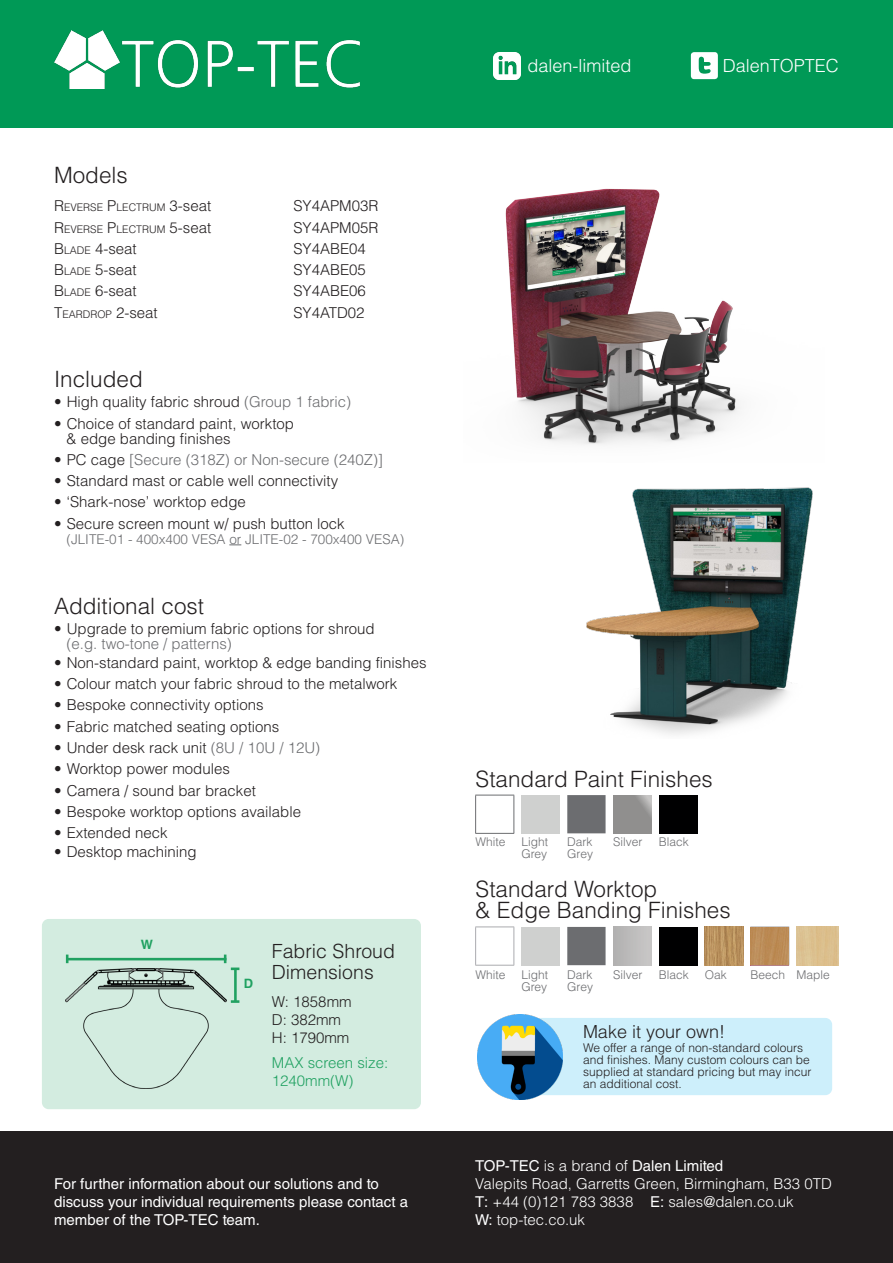
<style>
.page{position:relative;width:893px;height:1263px;background:#fff}
.page>*{position:absolute;margin:0;border:0;box-sizing:border-box;transform-origin:0 0}
.Main_SUBTITLE{font:300 22.5px "Helvetica LT Std";color:#231f20}
.Main_SUBTITLE-2{font:300 19.5px "Helvetica LT Std";color:#231f20}
.t1{font:300 18px "Helvetica LT Std";color:#fff}
.Body_Style{font:300 18px "Helvetica LT Std";color:#231f20}
.Main_BODY_BULLETS{font:300 15px "Helvetica LT Std";color:#231f20}
.t2{font:15px/18px "Helvetica LT Std";color:#fff}
.t3{font:300 15px "Helvetica LT Std";color:#fff}
.Main_BODY_BULLETS-2{font:300 15px "Helvetica LT Std";color:#6c6d70}
.Main_BODY{font:300 15px "Helvetica LT Std";color:#231f20}
.t4{font:300 15px "Helvetica LT Std";color:#20a161}
.Main_BODY_BULLETS-3{font:300 13.5px "Helvetica LT Std";color:#6c6d70}
.t5{font:700 12.9px "Helvetica LT Std";color:#20a161}
.t6{font:300 12px/12px "Helvetica LT Std";color:#231f20}
.t7{font:300 12px/12px "Helvetica LT Std";color:#6c6d70}
.Main_BODY_BULLETS-4{font:300 10.5px "Helvetica LT Std";color:#231f20}
.s1{font-size:15px}
.s2{font-style:inherit}
.s3{font-size:10.5px}
.s4{color:#6c6d70}
.s5{color:#231f20}
.s6{font-weight:300}
.s7{font-weight:400}
</style>
<div class="page">
<div style="left:42px;top:919px;width:379px;height:190px;background:#d3ece0;border-radius:7px"></div>
<div style="left:0;top:0;width:893px;height:128px;background:#009956"></div>
<div style="left:0;top:1131px;width:893px;height:132px;background:#231f20"></div>
<img style="left:54px;top:30px;width:305px;height:59px">
<img style="left:505px;top:188px;width:236px;height:257px">
<div style="left:521px;top:795px;width:39px;height:38px;background:#cfd0cf"></div>
<svg style="left:567px;top:795px;width:39px;height:170px"></svg>
<svg style="left:613px;top:795px;width:38px;height:38px"></svg>
<div style="left:659px;top:795px;width:38px;height:38px;background:#000001"></div>
<div style="left:521px;top:927px;width:39px;height:38px;background:#cfd0cf"></div>
<div style="left:613px;top:927px;width:38px;height:38px;background:#bdbcbb"></div>
<div style="left:659px;top:927px;width:38px;height:38px;background:#000001"></div>
<hr style="left:475px;top:795px;width:39px;height:1px;background:#6c6d70">
<hr style="left:475px;top:795px;width:1px;height:38px;background:#6c6d70">
<hr style="left:514px;top:795px;width:1px;height:38px;background:#6c6d70">
<hr style="left:475px;top:833px;width:39px;height:1px;background:#6c6d70">
<hr style="left:475px;top:926px;width:39px;height:1px;background:#aaabaf">
<hr style="left:475px;top:927px;width:1px;height:38px;background:#aaabaf">
<hr style="left:514px;top:927px;width:1px;height:38px;background:#aaabaf">
<hr style="left:750px;top:926px;width:39px;height:1px;background:#aaabaf">
<hr style="left:750px;top:927px;width:1px;height:38px;background:#aaabaf">
<hr style="left:788px;top:927px;width:1px;height:38px;background:#aaabaf">
<hr style="left:475px;top:965px;width:39px;height:1px;background:#aaabaf">
<hr style="left:750px;top:965px;width:39px;height:1px;background:#aaabaf">
<img style="left:705px;top:927px;width:38px;height:38px">
<img style="left:751px;top:927px;width:37px;height:38px">
<img style="left:796px;top:927px;width:43px;height:38px">
<div style="left:511px;top:1018px;width:321px;height:77px;background:#cdeffb;border-radius:7px"></div>
<img style="left:477px;top:1014px;width:85px;height:85px">
<svg style="left:691px;top:52px;width:27px;height:27px"></svg>
<img style="left:493px;top:52px;width:27px;height:27px">
<svg style="left:229px;top:544px;width:12px;height:1px"></svg>
<img style="left:586px;top:487px;width:227px;height:248px">
<img style="left:66px;top:969px;width:160px;height:119px">
<hr style="left:234px;top:969px;width:3px;height:32px;background:#20a161">
<svg style="left:231px;top:1000px;width:8px;height:3px"></svg>
<hr style="left:67px;top:958px;width:159px;height:2px;background:#20a161">
<svg style="left:66px;top:954px;width:2px;height:9px"></svg>
<svg style="left:224px;top:954px;width:15px;height:16px"></svg>
<p class="Main_SUBTITLE" style="left:54px;top:161px;width:75px">Models</p>
<p class="Main_BODY_BULLETS-4" style="left:54px;top:201px;width:159px"><span class="s1">R</span> EVERSE <span class="s1">P</span>LECTRUM <span class="s1">3-seat</span></p>
<p class="Main_BODY" style="left:293px;top:197px;width:87px">SY4APM03R</p>
<p class="Main_BODY_BULLETS-4" style="left:54px;top:222px;width:159px"><span class="s1">R</span> EVERSE <span class="s1">P</span>LECTRUM <span class="s1">5-seat</span></p>
<p class="Main_BODY" style="left:293px;top:218px;width:87px">SY4APM05R</p>
<p class="Main_BODY_BULLETS" style="left:54px;top:239px;width:84px"><span class="s2">B</span><span class="s3">LADE</span> 4-seat</p>
<p class="Main_BODY" style="left:293px;top:239px;width:74px">SY4ABE04</p>
<p class="Main_BODY_BULLETS" style="left:54px;top:260px;width:84px"><span class="s2">B</span><span class="s3">LADE</span> 5-seat</p>
<p class="Main_BODY" style="left:293px;top:260px;width:74px">SY4ABE05</p>
<p class="Main_BODY_BULLETS" style="left:54px;top:282px;width:84px"><span class="s2">B</span><span class="s3">LADE</span> 6-seat</p>
<p class="Main_BODY" style="left:293px;top:282px;width:74px">SY4ABE06</p>
<p class="Main_BODY_BULLETS-4" style="left:54px;top:307px;width:105px"><span class="s1">T</span>EARDROP <span class="s1">2-seat</span></p>
<p class="Main_BODY" style="left:293px;top:303px;width:73px">SY4ATD02</p>
<p class="Main_SUBTITLE" style="left:54px;top:365px;width:90px">Included</p>
<p class="Main_BODY_BULLETS" style="left:54px;top:393px;width:299px">• High quality fabric shroud <span class="s4">(Group 1 fabric)</span></p>
<p class="Main_BODY_BULLETS" style="left:54px;top:414px;width:242px">• Choice of standard paint, worktop</p>
<p class="Main_BODY_BULLETS" style="left:67px;top:429px;width:166px">&amp; edge banding finishes</p>
<p class="Main_BODY_BULLETS-2" style="left:54px;top:450px;width:330px"><span class="s5">• PC cage</span> [Secure (318Z) or Non-secure (240Z)]</p>
<p class="Main_BODY_BULLETS" style="left:54px;top:471px;width:286px">• Standard mast or cable well connectivity</p>
<p class="Main_BODY_BULLETS" style="left:54px;top:493px;width:193px">• ‘Shark-nose’ worktop edge</p>
<p class="Main_BODY_BULLETS" style="left:54px;top:514px;width:292px">• Secure screen mount w/ push button lock</p>
<p class="Main_BODY_BULLETS-3" style="left:67px;top:530px;width:339px">(JLITE-01 - 400x400 VESA or JLITE-02 - 700x400 VESA)</p>
<p class="Main_SUBTITLE" style="left:54px;top:592px;width:152px">Additional cost</p>
<p class="Main_BODY_BULLETS" style="left:54px;top:619px;width:322px">• Upgrade to premium fabric options for shroud</p>
<p class="Main_BODY_BULLETS-2" style="left:67px;top:634px;width:167px">(e.g. two-tone / patterns)</p>
<p class="Main_BODY_BULLETS" style="left:54px;top:653px;width:374px">• Non-standard paint, worktop &amp; edge banding finishes</p>
<p class="Main_BODY_BULLETS" style="left:54px;top:674px;width:345px">• Colour match your fabric shroud to the metalwork</p>
<p class="Main_BODY_BULLETS" style="left:54px;top:696px;width:211px">• Bespoke connectivity options</p>
<p class="Main_BODY_BULLETS" style="left:54px;top:717px;width:227px">• Fabric matched seating options</p>
<p class="Main_BODY_BULLETS" style="left:54px;top:738px;width:268px">• Under desk rack unit <span class="s4">(8U / 10U / 12U)</span></p>
<p class="Main_BODY_BULLETS" style="left:54px;top:759px;width:177px">• Worktop power modules</p>
<p class="Main_BODY_BULLETS" style="left:54px;top:781px;width:203px">• Camera / sound bar bracket</p>
<p class="Main_BODY_BULLETS" style="left:54px;top:802px;width:248px">• Bespoke worktop options available</p>
<p class="Main_BODY_BULLETS" style="left:54px;top:823px;width:115px">• Extended neck</p>
<p class="Main_BODY_BULLETS" style="left:54px;top:842px;width:144px">• Desktop machining</p>
<p class="t5" style="left:141px;top:937px;width:14px">W</p>
<p class="t5" style="left:244px;top:976px;width:11px">D</p>
<p class="Main_SUBTITLE-2" style="left:272px;top:938px;width:125px">Fabric Shroud</p>
<p class="Main_SUBTITLE-2" style="left:272px;top:959px;width:103px">Dimensions</p>
<p class="Main_BODY_BULLETS" style="left:272px;top:992px;width:81px">W: 1858mm</p>
<p class="Main_BODY_BULLETS" style="left:272px;top:1010px;width:71px">D: 382mm</p>
<p class="Main_BODY_BULLETS" style="left:272px;top:1028px;width:79px">H: 1790mm</p>
<p class="t4" style="left:272px;top:1053px;width:118px">MAX screen size:</p>
<p class="t4" style="left:272px;top:1071px;width:83px">1240mm(W)</p>
<p class="t2" style="left:54px;top:1174px;width:356px">For further information about our solutions and to discuss your individual requirements please contact a member of the TOP-TEC team.</p>
<p class="t1" style="left:527px;top:54px;width:106px">dalen-limited</p>
<p class="t1" style="left:723px;top:54px;width:118px">DalenTOPTEC</p>
<p class="Main_SUBTITLE" style="left:476px;top:765px;width:239px">Standard Paint Finishes</p>
<p class="t7" style="left:476px;top:836px;width:32px">White</p>
<p class="t7" style="left:521px;top:836px;width:28px">Light<br>Grey</p>
<p class="t7" style="left:567px;top:836px;width:27px">Dark<br>Grey</p>
<p class="t7" style="left:613px;top:836px;width:31px">Silver</p>
<p class="t7" style="left:659px;top:836px;width:32px">Black</p>
<p class="Main_SUBTITLE" style="left:476px;top:875px;width:183px">Standard Worktop</p>
<p class="Main_SUBTITLE" style="left:476px;top:896px;width:257px">&amp; Edge Banding Finishes</p>
<p class="t7" style="left:476px;top:969px;width:32px">White</p>
<p class="t7" style="left:521px;top:969px;width:28px">Light<br>Grey</p>
<p class="t7" style="left:567px;top:969px;width:27px">Dark<br>Grey</p>
<p class="t7" style="left:613px;top:969px;width:31px">Silver</p>
<p class="t7" style="left:659px;top:969px;width:32px">Black</p>
<p class="t7" style="left:705px;top:969px;width:24px">Oak</p>
<p class="t7" style="left:751px;top:969px;width:36px">Beech</p>
<p class="t7" style="left:796px;top:969px;width:35px">Maple</p>
<p class="Body_Style" style="left:583px;top:1020px;width:144px">Make it your own!</p>
<p class="t6" style="left:583px;top:1041px;width:230px">We offer a range of non-standard colours and finishes. Many custom colours can be supplied at standard pricing but may incur an additional cost.</p>
<p class="t2" style="left:475px;top:1156px;width:249px">TOP-TEC <span class="s6">is a brand of</span> Dalen Limited</p>
<p class="t3" style="left:475px;top:1174px;width:358px">Valepits Road, Garretts Green, Birmingham, B33 0TD</p>
<p class="t3" style="left:475px;top:1192px;width:320px"><span class="s7">T:</span> +44 (0)121 783 3838 <span class="s7">E:</span> sales@dalen.co.uk</p>
<p class="t3" style="left:475px;top:1210px;width:111px"><span class="s7">W:</span> top-tec.co.uk</p>
</div>
